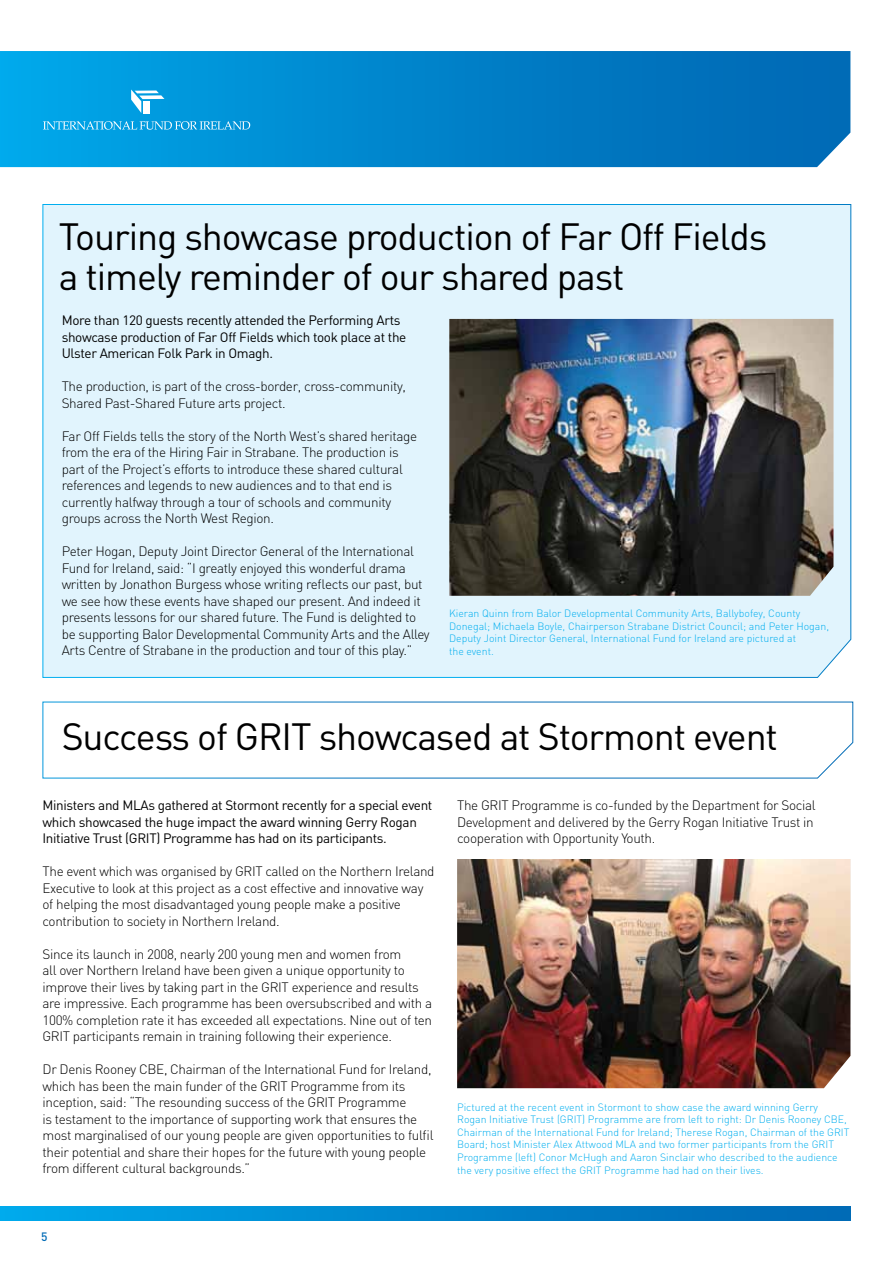
<style>
.page{position:relative;width:893px;height:1263px;background:#fff}
.page>*{position:absolute;margin:0;border:0;box-sizing:border-box;transform-origin:0 0}
.t1{font:37.5px/40.5px "DIN";letter-spacing:-.03em;color:#000}
.t2{font:300 13.5px/16.5px "DIN";letter-spacing:-.025em;color:#000}
.t3{font:13.5px/16.5px "DIN";letter-spacing:-.025em;color:#000}
.t4{font:500 12px "DIN";color:#006bb6}
.t5{font:300 10.5px/12.6px "DIN";color:#00aeef}
</style>
<div class="page">
<div style="left:42px;top:204px;width:810px;height:474px;background:#e1f4fd"></div>
<svg style="left:0;top:51px;width:850px;height:116px;background:#0185cc"></svg>
<svg style="left:0;top:1206px;width:850px;height:14px;background:#0087ce"></svg>
<img style="left:449px;top:319px;width:384px;height:277px">
<img style="left:457px;top:859px;width:393px;height:229px">
<svg style="left:43px;top:121px;width:207px;height:9px;background:#40b4e7"></svg>
<svg style="left:131px;top:90px;width:33px;height:23px"></svg>
<svg style="left:42px;top:701px;width:811px;height:78px"></svg>
<h1 class="t1" style="left:59px;top:215px;width:710px">Touring showcase production of Far Off Fields a timely reminder of our shared past</h1>
<p class="t3" style="left:62px;top:312px;width:346px">More than 120 guests recently attended the Performing Arts showcase production of Far Off Fields which took place at the<br>Ulster American Folk Park in Omagh.</p>
<p class="t2" style="left:62px;top:378px;width:346px">The production, is part of the cross-border, cross-community,<br>Shared Past-Shared Future arts project.</p>
<p class="t2" style="left:62px;top:427px;width:357px">Far Off Fields tells the story of the North West’s shared heritage from the era of the Hiring Fair in Strabane. The production is part of the Project’s efforts to introduce these shared cultural references and legends to new audiences and to that end is currently halfway through a tour of schools and community groups across the North West Region.</p>
<p class="t2" style="left:62px;top:543px;width:370px">Peter Hogan, Deputy Joint Director General of the International Fund for Ireland, said: “I greatly enjoyed this wonderful drama written by Jonathon Burgess whose writing reflects our past, but we see how these events have shaped our present. And indeed it presents lessons for our shared future. The Fund is delighted to be supporting Balor Developmental Community Arts and the Alley Arts Centre of Strabane in the production and tour of this play.”</p>
<p class="t5" style="left:449px;top:607px;width:381px">Kieran Quinn from Balor Developmental Community Arts, Ballybofey, County Donegal; Michaela Boyle, Chairperson Strabane District Council; and Peter Hogan, Deputy Joint Director General, International Fund for Ireland are pictured at<br>the event.</p>
<h1 class="t1" style="left:62px;top:716px;width:718px">Success of GRIT showcased at Stormont event</h1>
<p class="t3" style="left:43px;top:797px;width:391px">Ministers and MLAs gathered at Stormont recently for a special event which showcased the huge impact the award winning Gerry Rogan<br>Initiative Trust (GRIT) Programme has had on its participants.</p>
<p class="t2" style="left:43px;top:863px;width:394px">The event which was organised by GRIT called on the Northern Ireland Executive to look at this project as a cost effective and innovative way of helping the most disadvantaged young people make a positive contribution to society in Northern Ireland.</p>
<p class="t2" style="left:43px;top:946px;width:391px">Since its launch in 2008, nearly 200 young men and women from<br>all over Northern Ireland have been given a unique opportunity to improve their lives by taking part in the GRIT experience and results are impressive. Each programme has been oversubscribed and with a 100% completion rate it has exceeded all expectations. Nine out of ten GRIT participants remain in training following their experience.</p>
<p class="t2" style="left:43px;top:1061px;width:392px">Dr Denis Rooney CBE, Chairman of the International Fund for Ireland, which has been the main funder of the GRIT Programme from its inception, said: “The resounding success of the GRIT Programme<br>is testament to the importance of supporting work that ensures the most marginalised of our young people are given opportunities to fulfil their potential and share their hopes for the future with young people from different cultural backgrounds.”</p>
<p class="t4" style="left:41px;top:1229px;width:8px">5</p>
<p class="t2" style="left:457px;top:797px;width:360px">The GRIT Programme is co-funded by the Department for Social<br>Development and delivered by the Gerry Rogan Initiative Trust in cooperation with Opportunity Youth.</p>
<p class="t5" style="left:457px;top:1100px;width:394px">Pictured at the recent event in Stormont to show case the award winning Gerry Rogan Initiative Trust (GRIT) Programme are from left to right: Dr Denis Rooney CBE, Chairman of the International Fund for Ireland; Therese Rogan, Chairman of the GRIT Board; host Minister Alex Attwood MLA and two former participants from the GRIT Programme (left) Conor McHugh and Aaron Sinclair who described to the audience the very positive effect the GRIT Programme had had on their lives.</p>
</div>
